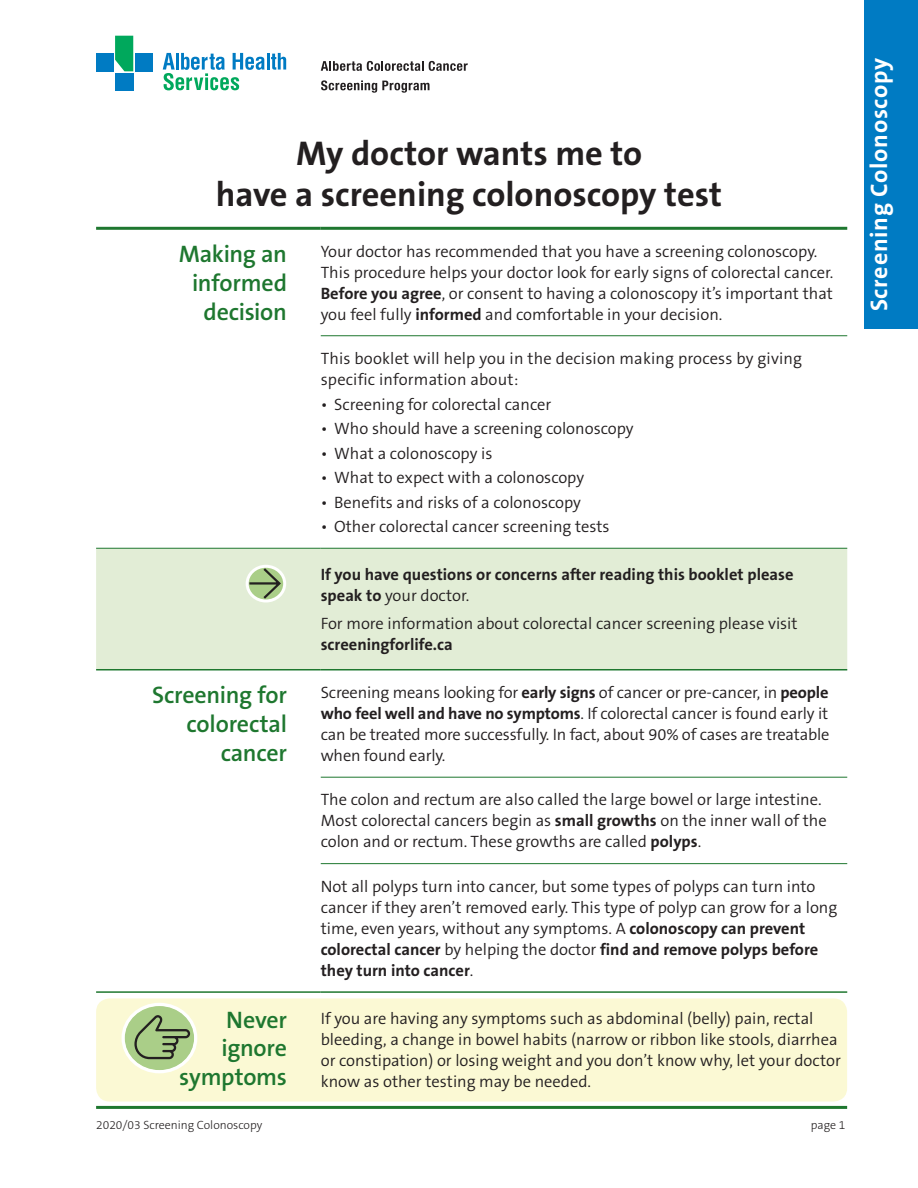
<style>
.page{position:relative;width:918px;height:1188px;background:#fff}
.page>*{position:absolute;margin:0;border:0;box-sizing:border-box;transform-origin:0 0}
.t1{font:700 34.5px/41.4px "The Sans B7";color:#231f20;text-align:center}
.t2{font:600 24px/28.8px "The Sans B6";letter-spacing:-.01em;color:#1e772f;text-align:right}
.t3{font:700 24px "The Sans B7";letter-spacing:.03em;color:#fff}
.t4{font:300 16.5px/21px "The Sans B4";color:#231f20}
.t5{font:700 16.5px/21px "The Sans B7";color:#231f20}
.t6{font:300 12px "The Sans B3";color:#231f20}
.s1{font-family:"The Sans B7";font-weight:700}
.s2{font-family:"The Sans B4";font-weight:300}
</style>
<div class="page">
<div style="left:864px;top:0;width:54px;height:328px;background:#007bc3"></div>
<div style="left:96px;top:998px;width:751px;height:104px;background:#fbf9d4;border-radius:14px"></div>
<div style="left:96px;top:549px;width:751px;height:120px;background:#e2edd6"></div>
<hr style="left:96px;top:227px;width:225px;height:3px;background:#1e772f">
<hr style="left:321px;top:227px;width:526px;height:3px;background:#1e772f">
<hr style="left:321px;top:335px;width:526px;height:1px;background:#1e772f">
<hr style="left:321px;top:777px;width:526px;height:1px;background:#1e772f">
<hr style="left:321px;top:863px;width:526px;height:1px;background:#1e772f">
<hr style="left:96px;top:991px;width:225px;height:2px;background:#1e772f">
<hr style="left:321px;top:991px;width:526px;height:2px;background:#1e772f">
<hr style="left:96px;top:669px;width:225px;height:1px;background:#1e772f">
<hr style="left:321px;top:669px;width:526px;height:1px;background:#1e772f">
<hr style="left:96px;top:548px;width:225px;height:1px;background:#1e772f">
<hr style="left:321px;top:548px;width:526px;height:1px;background:#1e772f">
<div style="left:246px;top:565px;width:40px;height:37px;border:3px solid #fff;border-radius:50%"></div>
<svg style="left:247px;top:566px;width:36px;height:35px"></svg>
<div style="left:124px;top:1006px;width:71px;height:65px;background:#aace88;border-radius:50%"></div>
<div style="left:121px;top:1003px;width:76px;height:70px;border:3px solid #fff;border-radius:50%"></div>
<svg style="left:134px;top:1015px;width:56px;height:44px"></svg>
<hr style="left:267px;top:53px;width:3px;height:17px;background:#007bc3">
<svg style="left:271px;top:53px;width:15px;height:17px"></svg>
<svg style="left:163px;top:53px;width:102px;height:37px"></svg>
<div style="left:96px;top:53px;width:17px;height:18px;background:#007bc3"></div>
<div style="left:135px;top:53px;width:17px;height:18px;background:#007bc3"></div>
<div style="left:115px;top:73px;width:18px;height:17px;background:#007bc3"></div>
<svg style="left:115px;top:36px;width:18px;height:35px"></svg>
<svg style="left:321px;top:61px;width:147px;height:10px"></svg>
<svg style="left:321px;top:80px;width:109px;height:13px"></svg>
<hr style="left:96px;top:1106px;width:751px;height:3px;background:#1e772f">
<h1 class="t1" style="left:216px;top:134px;width:508px">My doctor wants me to<br>have a screening colonoscopy test</h1>
<h2 class="t2" style="left:179px;top:240px;width:110px">Making an informed decision</h2>
<p class="t4" style="left:321px;top:241px;width:514px">Your doctor has recommended that you have a screening colonoscopy.<br>This procedure helps your doctor look for early signs of colorectal cancer.<br><span class="s1">Before you agree</span>, or consent to having a colonoscopy it’s important that you feel fully <span class="s1">informed</span> and comfortable in your decision.</p>
<p class="t4" style="left:321px;top:349px;width:483px">This booklet will help you in the decision making process by giving specific information about:</p>
<p class="t4" style="left:321px;top:394px;width:232px">• Screening for colorectal cancer</p>
<p class="t4" style="left:321px;top:419px;width:314px">• Who should have a screening colonoscopy</p>
<p class="t4" style="left:321px;top:443px;width:173px">• What a colonoscopy is</p>
<p class="t4" style="left:321px;top:468px;width:265px">• What to expect with a colonoscopy</p>
<p class="t4" style="left:321px;top:492px;width:262px">• Benefits and risks of a colonoscopy</p>
<p class="t4" style="left:321px;top:517px;width:290px">• Other colorectal cancer screening tests</p>
<p class="t5" style="left:321px;top:565px;width:474px">If you have questions or concerns after reading this booklet please</p>
<p class="t4" style="left:321px;top:582px;width:478px;line-height:27.8px"><span class="s1">speak to</span> your doctor.<br>For more information about colorectal cancer screening please visit</p>
<p class="t5" style="left:321px;top:634px;width:134px">screeningforlife.ca</p>
<h2 class="t2" style="left:152px;top:682px;width:136px">Screening for colorectal cancer</h2>
<p class="t4" style="left:321px;top:683px;width:510px;text-align:justify">Screening means looking for <span class="s1">early signs</span> of cancer or pre-cancer, in <span class="s1">people who feel well and have no symptoms</span>. If colorectal cancer is found early it can be treated more successfully. In fact, about 90% of cases are treatable when found early.</p>
<p class="t4" style="left:321px;top:790px;width:508px">The colon and rectum are also called the large bowel or large intestine.<br>Most colorectal cancers begin as <span class="s1">small growths</span> on the inner wall of the colon and or rectum. These growths are called <span class="s1">polyps</span>.</p>
<p class="t4" style="left:321px;top:876px;width:518px">Not all polyps turn into cancer, but some types of polyps can turn into cancer if they aren’t removed early. This type of polyp can grow for a long time, even years, without any symptoms. A <span class="s1">colonoscopy can prevent</span></p>
<p class="t5" style="left:321px;top:939px;width:499px">colorectal cancer <span class="s2">by helping the doctor</span> find and remove polyps before they turn into cancer<span class="s2">.</span></p>
<h2 class="t2" style="left:179px;top:1006px;width:109px">Never ignore symptoms</h2>
<p class="t4" style="left:321px;top:1009px;width:522px">If you are having any symptoms such as abdominal (belly) pain, rectal bleeding, a change in bowel habits (narrow or ribbon like stools, diarrhea or constipation) or losing weight and you don’t know why, let your doctor know as other testing may be needed.</p>
<p class="t6" style="left:96px;top:1119px;width:168px">2020/03 Screening Colonoscopy</p>
<p class="t6" style="left:811px;top:1119px;width:36px">page 1</p>
<h2 class="t3" style="left:866px;top:311px;width:255px;rotate:-90deg">Screening Colonoscopy</h2>
</div>
